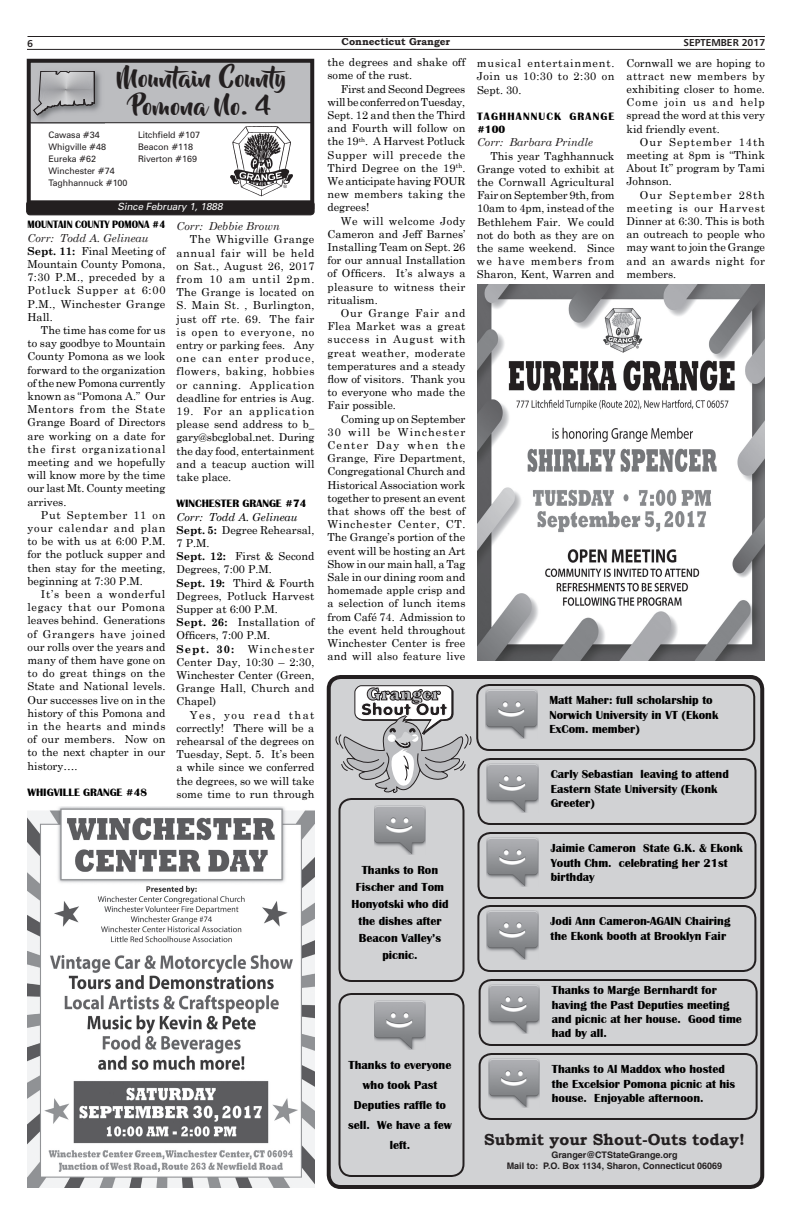
<style>
.page{position:relative;width:792px;height:1224px;background:#fff}
.page>*{position:absolute;margin:0;border:0;box-sizing:border-box;transform-origin:0 0}
.t1{font:23px/28px "Beyond The Mountains";color:#231f20;text-align:center;scale:1.13 1}
.t2{font:700 16px "Bookman Old Style";color:#231f20}
.t3{font:700 12px/14.4px "Britannic";color:#000}
.t4{font:11px/13.2px "Century Schoolbook";color:#000;text-align:justify}
.t5{font:11px/13.2px "Century Schoolbook";letter-spacing:.025em;color:#000}
.t6{font:700 11px "Britannic";color:#000}
.t7{font:italic 11px "Century Schoolbook";color:#231f20}
.t8{font:700 11px "Britannic";color:#000;scale:.9 1}
.t9{font:700 11px/13.2px "Britannic";letter-spacing:.105em;color:#000}
.t10{font:italic 10px "Zurich BT";color:#fff}
.t11{font:700 10px "Bookman Old Style";color:#231f20}
.t12{font:10px "Humanist 777 BT Bold B";color:#231f20}
.t13{font:9px/12px "Zurich BT";color:#231f20}
.t14{font:700 9px/11px "Helvetica";color:#231f20;text-align:center}
.s1{font-style:italic;color:#231f20}
.s2{font-weight:700}
.s3{font-style:italic}
</style>
<div class="page">
<hr style="left:28px;top:36px;width:737px;height:1px;background:#231f20">
<hr style="left:27px;top:49px;width:738px;height:1px;background:#231f20">
<div style="left:28px;top:60px;width:284px;height:63px;background:#bcbdc0"></div>
<div style="left:27px;top:59px;width:287px;height:150px;border:4px solid #231f20"></div>
<div style="left:27px;top:201px;width:287px;height:14px;background:#231f20;border-radius:4px"></div>
<div style="left:26px;top:201px;width:288px;height:14px;border:1px solid #231f20;border-radius:4px"></div>
<img style="left:230px;top:127px;width:63px;height:70px">
<svg style="left:283px;top:185px;width:4px;height:3px"></svg>
<img style="left:31px;top:68px;width:74px;height:56px">
<svg style="left:34px;top:71px;width:61px;height:44px"></svg>
<hr style="left:28px;top:122px;width:284px;height:1px;background:#231f20">
<img style="left:28px;top:806px;width:287px;height:382px">
<img style="left:478px;top:284px;width:287px;height:377px">
<div style="left:329px;top:677px;width:433px;height:510px;background:#d1d2d4;border-radius:12px"></div>
<div style="left:327px;top:675px;width:437px;height:514px;border:4px solid #231f20;border-radius:12px"></div>
<div style="left:476px;top:684px;width:279px;height:67px;border:2px solid #231f20;border-radius:12px"></div>
<img style="left:486px;top:689px;width:51px;height:50px">
<div style="left:478px;top:758px;width:278px;height:67px;border:2px solid #231f20;border-radius:12px"></div>
<img style="left:487px;top:763px;width:51px;height:50px">
<div style="left:478px;top:832px;width:278px;height:67px;border:2px solid #231f20;border-radius:12px"></div>
<img style="left:487px;top:837px;width:51px;height:50px">
<div style="left:477px;top:905px;width:279px;height:67px;border:2px solid #231f20;border-radius:12px"></div>
<img style="left:487px;top:910px;width:51px;height:50px">
<div style="left:479px;top:979px;width:279px;height:67px;border:2px solid #231f20;border-radius:12px"></div>
<img style="left:488px;top:984px;width:52px;height:50px">
<div style="left:479px;top:1053px;width:279px;height:67px;border:2px solid #231f20;border-radius:12px"></div>
<img style="left:488px;top:1058px;width:52px;height:50px">
<svg style="left:336px;top:685px;width:135px;height:297px"></svg>
<img style="left:374px;top:805px;width:52px;height:50px">
<svg style="left:338px;top:993px;width:127px;height:184px"></svg>
<img style="left:374px;top:1000px;width:52px;height:50px">
<p class="t12" style="left:27px;top:37px;width:7px">6</p>
<p class="t11" style="left:342px;top:35px;width:110px">Connecticut Granger</p>
<p class="t12" style="left:683px;top:37px;width:84px">SEPTEMBER 2017</p>
<h1 class="t1" style="left:117px;top:65px;width:157px">Mountain County<br>Pomona No. 4</h1>
<p class="t13" style="left:48px;top:129px;width:81px">Cawasa #34<br>Whigville #48<br>Eureka #62<br>Winchester #74<br>Taghhannuck #100</p>
<p class="t13" style="left:138px;top:129px;width:64px">Litchfield #107<br>Beacon #118<br>Riverton #169</p>
<p class="t10" style="left:118px;top:201px;width:109px">Since February 1, 1888</p>
<p class="t8" style="left:28px;top:219px;width:155px">MOUNTAIN COUNTY POMONA #4</p>
<p class="t5" style="left:28px;top:231px;width:139px"><span class="s1">Corr: Todd A. Gelineau<br></span><span class="s2">Sept. 11:</span> Final Meeting of<br>Mountain County Pomona,<br>7:30 P.M., preceded by a<br>Potluck Supper at 6:00<br>P.M., Winchester Grange<br>Hall.</p>
<p class="t4" style="left:28px;top:323px;width:140px;text-indent:13px">The time has come for us to say goodbye to Mountain County Pomona as we look forward to the organization of the new Pomona currently known as “Pomona A.” Our Mentors from the State Grange Board of Directors are working on a date for the first organizational meeting and we hopefully will know more by the time our last Mt. County meeting arrives.</p>
<p class="t4" style="left:28px;top:508px;width:139px;text-indent:13px">Put September 11 on your calendar and plan to be with us at 6:00 P.M. for the potluck supper and then stay for the meeting, beginning at 7:30 P.M.</p>
<p class="t4" style="left:28px;top:587px;width:140px;text-indent:13px">It’s been a wonderful legacy that our Pomona leaves behind. Generations of Grangers have joined our rolls over the years and many of them have gone on to do great things on the State and National levels.<br>Our successes live on in the history of this Pomona and in the hearts and minds of our members. Now on to the next chapter in our history….</p>
<p class="t6" style="left:28px;top:786px;width:121px">WHIGVILLE GRANGE #48</p>
<p class="t7" style="left:176px;top:219px;width:105px">Corr: Debbie Brown</p>
<p class="t4" style="left:176px;top:233px;width:139px;text-indent:13px">The Whigville Grange annual fair will be held on Sat., August 26, 2017 from 10 am until 2pm.<br>The Grange is located on S. Main St. , Burlington, just off rte. 69. The fair is open to everyone, no entry or parking fees. Any one can enter produce, flowers, baking, hobbies or canning. Application deadline for entries is Aug.</p>
<p class="t4" style="left:177px;top:404px;width:139px">19. For an application please send address to b_ gary@sbcglobal.net. During the day food, entertainment and a teacup auction will take place.</p>
<p class="t6" style="left:177px;top:497px;width:132px">WINCHESTER GRANGE #74</p>
<p class="t4" style="left:176px;top:510px;width:139px;text-align:left"><span class="s3">Corr: Todd A. Gelineau<br></span><span class="s2">Sept. 5:</span> Degree Rehearsal,<br>7 P.M.<br><span class="s2">Sept. 12:</span> First &amp; Second<br>Degrees, 7:00 P.M.<br><span class="s2">Sept. 19:</span> Third &amp; Fourth<br>Degrees, Potluck Harvest<br>Supper at 6:00 P.M.<br><span class="s2">Sept. 26:</span> Installation of<br>Officers, 7:00 P.M.<br><span class="s2">Sept. 30:</span> Winchester<br>Center Day, 10:30 – 2:30,<br>Winchester Center (Green,<br>Grange Hall, Church and<br>Chapel)</p>
<p class="t4" style="left:176px;top:708px;width:139px;text-indent:13px">Yes, you read that correctly! There will be a rehearsal of the degrees on Tuesday, Sept. 5. It’s been a while since we conferred the degrees, so we will take some time to run through</p>
<p class="t4" style="left:327px;top:55px;width:139px">the degrees and shake off some of the rust.</p>
<p class="t4" style="left:327px;top:82px;width:139px;text-indent:13px">First and Second Degrees will be conferred on Tuesday, Sept. 12 and then the Third and Fourth will follow on the 19<sup>th</sup>. A Harvest Potluck Supper will precede the Third Degree on the 19<sup>th</sup>.<br>We anticipate having FOUR new members taking the degrees!</p>
<p class="t4" style="left:328px;top:214px;width:139px;text-indent:13px">We will welcome Jody Cameron and Jeff Barnes’ Installing Team on Sept. 26 for our annual Installation of Officers. It’s always a pleasure to witness their ritualism.</p>
<p class="t4" style="left:328px;top:306px;width:139px;text-indent:13px">Our Grange Fair and Flea Market was a great success in August with great weather, moderate temperatures and a steady flow of visitors. Thank you to everyone who made the Fair possible.</p>
<p class="t4" style="left:327px;top:412px;width:140px;text-indent:13px">Coming up on September 30 will be Winchester Center Day when the Grange, Fire Department, Congregational Church and Historical Association work together to present an event that shows off the best of Winchester Center, CT.<br>The Grange’s portion of the event will be hosting an Art Show in our main hall, a Tag Sale in our dining room and homemade apple crisp and a selection of lunch items from Café 74. Admission to the event held throughout Winchester Center is free and will also feature live</p>
<p class="t4" style="left:477px;top:56px;width:139px">musical entertainment.<br>Join us 10:30 to 2:30 on Sept. 30.</p>
<p class="t9" style="left:477px;top:110px;width:139px">TAGHHANNUCK GRANGE #100</p>
<p class="t7" style="left:477px;top:136px;width:118px">Corr: Barbara Prindle</p>
<p class="t4" style="left:477px;top:149px;width:139px;text-indent:13px">This year Taghhannuck Grange voted to exhibit at the Cornwall Agricultural Fair on September 9th, from 10am to 4pm, instead of the Bethlehem Fair. We could not do both as they are on the same weekend. Since we have members from Sharon, Kent, Warren and</p>
<p class="t4" style="left:626px;top:56px;width:140px">Cornwall we are hoping to attract new members by exhibiting closer to home.<br>Come join us and help spread the word at this very kid friendly event.</p>
<p class="t4" style="left:626px;top:135px;width:140px;text-indent:13px">Our September 14th meeting at 8pm is “Think About It” program by Tami Johnson.</p>
<p class="t4" style="left:626px;top:188px;width:140px;text-indent:13px">Our September 28th meeting is our Harvest Dinner at 6:30. This is both an outreach to people who may want to join the Grange and an awards night for members.</p>
<p class="t3" style="left:351px;top:861px;width:99px;line-height:17px;text-align:center">Thanks to Ron<br>Fischer and Tom<br>Honyotski who did the dishes after<br>Beacon Valley’s picnic.</p>
<p class="t3" style="left:348px;top:1055px;width:105px;line-height:20px;text-align:center">Thanks to everyone who took Past<br>Deputies raffle to sell. We have a few left.</p>
<p class="t3" style="left:550px;top:693px;width:170px">Matt Maher: full scholarship to<br>Norwich University in VT (Ekonk<br>ExCom. member)</p>
<p class="t3" style="left:551px;top:767px;width:180px">Carly Sebastian leaving to attend<br>Eastern State University (Ekonk<br>Greeter)</p>
<p class="t3" style="left:551px;top:841px;width:194px">Jaimie Cameron State G.K. &amp; Ekonk<br>Youth Chm. celebrating her 21st birthday</p>
<p class="t3" style="left:551px;top:914px;width:181px">Jodi Ann Cameron-AGAIN Chairing the Ekonk booth at Brooklyn Fair</p>
<p class="t3" style="left:552px;top:983px;width:191px">Thanks to Marge Bernhardt for having the Past Deputies meeting and picnic at her house. Good time had by all.</p>
<p class="t3" style="left:552px;top:1062px;width:185px">Thanks to Al Maddox who hosted the Excelsior Pomona picnic at his house. Enjoyable afternoon.</p>
<h2 class="t2" style="left:484px;top:1130px;width:262px">Submit your Shout-Outs today!</h2>
<p class="t14" style="left:507px;top:1149px;width:217px">Granger@CTStateGrange.org<br>Mail to: P.O. Box 1134, Sharon, Connecticut 06069</p>
</div>
